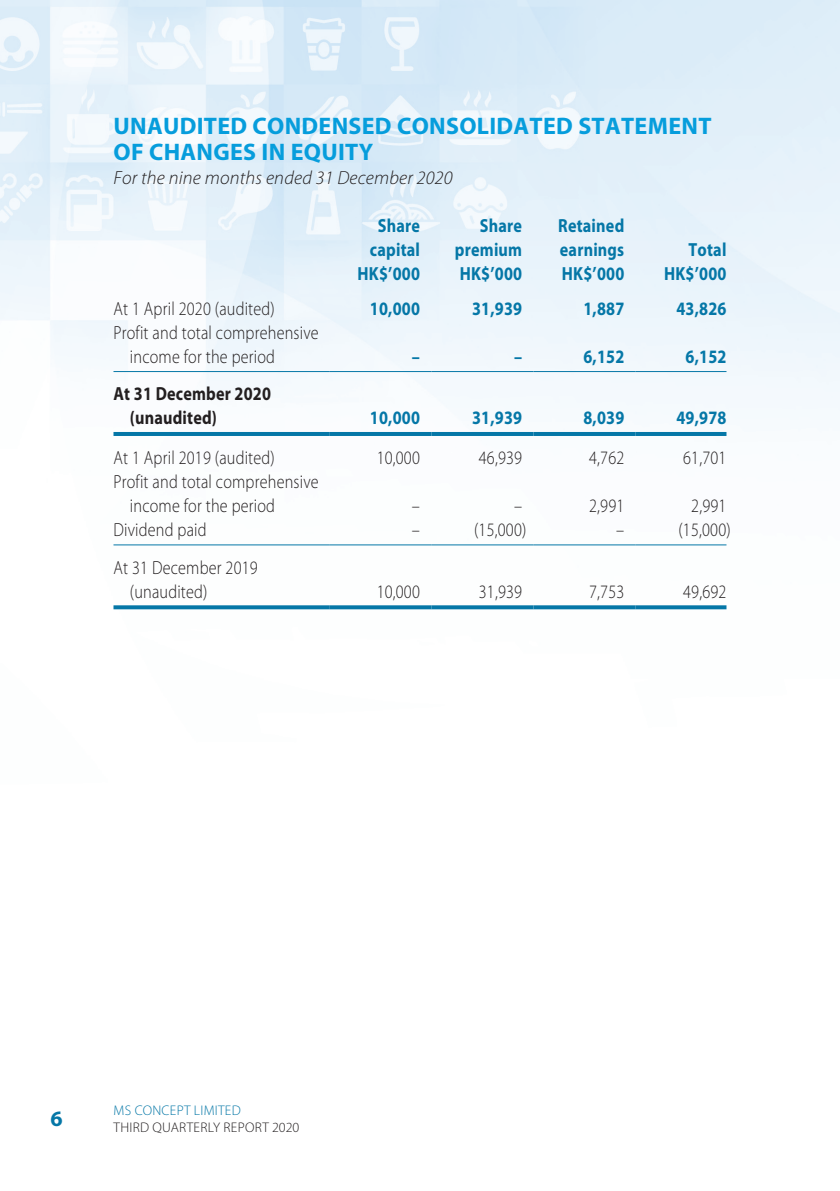
<style>
.page{position:relative;width:840px;height:1191px;background:#fff}
.page>*{position:absolute;margin:0;border:0;box-sizing:border-box;transform-origin:0 0}
._01_H1{font:700 24px/26px "Myriad Pro";letter-spacing:.01em;color:#069ddc}
.t1{font:700 22px "Myriad Pro";color:#0577a7}
._50_Table_txt{font:300 19px "Myriad Pro";letter-spacing:.015em;color:#231f20;scale:.85 1}
._50_Table_txt-2{font:700 19px "Myriad Pro";letter-spacing:.01em;color:#0577a7;scale:.85 1}
._00_txt{font:italic 300 19px "Myriad Pro";letter-spacing:.01em;color:#231f20}
._50_Table_txt-3{font:700 19px "Myriad Pro";letter-spacing:.01em;color:#231f20;scale:.85 1}
.t2{font:300 14px "Myriad Pro";letter-spacing:.02em;color:#231f20}
.t3{font:300 14px "Myriad Pro";letter-spacing:.02em;color:#0577a7}
</style>
<div class="page">
<img style="left:0;top:0;width:839px;height:610px">
<hr style="left:113px;top:371px;width:216px;height:1px;background:#0577a7">
<hr style="left:329px;top:371px;width:102px;height:1px;background:#0577a7">
<hr style="left:431px;top:371px;width:102px;height:1px;background:#0577a7">
<hr style="left:533px;top:371px;width:102px;height:1px;background:#0577a7">
<hr style="left:635px;top:371px;width:91px;height:1px;background:#0577a7">
<hr style="left:113px;top:432px;width:216px;height:4px;background:#0577a7">
<hr style="left:329px;top:432px;width:102px;height:4px;background:#0577a7">
<hr style="left:431px;top:432px;width:102px;height:4px;background:#0577a7">
<hr style="left:533px;top:432px;width:102px;height:4px;background:#0577a7">
<hr style="left:635px;top:432px;width:91px;height:4px;background:#0577a7">
<hr style="left:113px;top:544px;width:216px;height:1px;background:#0577a7">
<hr style="left:329px;top:544px;width:102px;height:1px;background:#0577a7">
<hr style="left:431px;top:544px;width:102px;height:1px;background:#0577a7">
<hr style="left:533px;top:544px;width:102px;height:1px;background:#0577a7">
<hr style="left:635px;top:544px;width:91px;height:1px;background:#0577a7">
<svg style="left:113px;top:605px;width:216px;height:4px"></svg>
<svg style="left:329px;top:605px;width:102px;height:4px"></svg>
<svg style="left:431px;top:605px;width:102px;height:4px"></svg>
<svg style="left:533px;top:605px;width:102px;height:4px"></svg>
<svg style="left:635px;top:605px;width:91px;height:4px"></svg>
<p class="_01_H1" style="left:113px;top:112px;width:599px">UNAUDITED CONDENSED CONSOLIDATED STATEMENT<br>OF CHANGES IN EQUITY</p>
<p class="_00_txt" style="left:113px;top:166px;width:340px">For the nine months ended 31 December 2020</p>
<p class="_50_Table_txt-2" style="left:377px;top:213px;width:51px">Share</p>
<p class="_50_Table_txt-2" style="left:370px;top:237px;width:60px">capital</p>
<p class="_50_Table_txt-2" style="left:479px;top:213px;width:51px">Share</p>
<p class="_50_Table_txt-2" style="left:454px;top:237px;width:80px">premium</p>
<p class="_50_Table_txt-2" style="left:558px;top:213px;width:79px">Retained</p>
<p class="_50_Table_txt-2" style="left:559px;top:237px;width:77px">earnings</p>
<p class="_50_Table_txt-2" style="left:688px;top:237px;width:46px">Total</p>
<p class="_50_Table_txt-2" style="left:357px;top:261px;width:75px">HK$’000</p>
<p class="_50_Table_txt-2" style="left:459px;top:261px;width:75px">HK$’000</p>
<p class="_50_Table_txt-2" style="left:561px;top:261px;width:75px">HK$’000</p>
<p class="_50_Table_txt-2" style="left:663px;top:261px;width:75px">HK$’000</p>
<p class="_50_Table_txt" style="left:113px;top:297px;width:191px">At 1 April 2020 (audited)</p>
<p class="_50_Table_txt-2" style="left:370px;top:296px;width:60px">10,000</p>
<p class="_50_Table_txt-2" style="left:472px;top:296px;width:60px">31,939</p>
<p class="_50_Table_txt-2" style="left:583px;top:296px;width:50px">1,887</p>
<p class="_50_Table_txt-2" style="left:676px;top:296px;width:60px">43,826</p>
<p class="_50_Table_txt" style="left:113px;top:321px;width:243px">Profit and total comprehensive</p>
<p class="_50_Table_txt" style="left:130px;top:345px;width:172px">income for the period</p>
<p class="_50_Table_txt-2" style="left:411px;top:344px;width:11px">–</p>
<p class="_50_Table_txt-2" style="left:513px;top:344px;width:11px">–</p>
<p class="_50_Table_txt-2" style="left:583px;top:344px;width:50px">6,152</p>
<p class="_50_Table_txt-2" style="left:685px;top:344px;width:50px">6,152</p>
<p class="_50_Table_txt-3" style="left:113px;top:381px;width:187px">At 31 December 2020</p>
<p class="_50_Table_txt-3" style="left:130px;top:405px;width:104px">(unaudited)</p>
<p class="_50_Table_txt-2" style="left:370px;top:405px;width:60px">10,000</p>
<p class="_50_Table_txt-2" style="left:472px;top:405px;width:60px">31,939</p>
<p class="_50_Table_txt-2" style="left:583px;top:405px;width:50px">8,039</p>
<p class="_50_Table_txt-2" style="left:676px;top:405px;width:60px">49,978</p>
<p class="_50_Table_txt" style="left:113px;top:446px;width:191px">At 1 April 2019 (audited)</p>
<p class="_50_Table_txt" style="left:376px;top:446px;width:52px">10,000</p>
<p class="_50_Table_txt" style="left:478px;top:446px;width:52px">46,939</p>
<p class="_50_Table_txt" style="left:588px;top:446px;width:43px">4,762</p>
<p class="_50_Table_txt" style="left:682px;top:446px;width:52px">61,701</p>
<p class="_50_Table_txt" style="left:113px;top:470px;width:243px">Profit and total comprehensive</p>
<p class="_50_Table_txt" style="left:130px;top:494px;width:172px">income for the period</p>
<p class="_50_Table_txt" style="left:411px;top:494px;width:11px">–</p>
<p class="_50_Table_txt" style="left:513px;top:494px;width:11px">–</p>
<p class="_50_Table_txt" style="left:588px;top:494px;width:43px">2,991</p>
<p class="_50_Table_txt" style="left:690px;top:494px;width:43px">2,991</p>
<p class="_50_Table_txt" style="left:113px;top:518px;width:111px">Dividend paid</p>
<p class="_50_Table_txt" style="left:411px;top:518px;width:11px">–</p>
<p class="_50_Table_txt" style="left:474px;top:518px;width:63px">(15,000)</p>
<p class="_50_Table_txt" style="left:616px;top:518px;width:11px">–</p>
<p class="_50_Table_txt" style="left:678px;top:518px;width:63px">(15,000)</p>
<p class="_50_Table_txt" style="left:113px;top:556px;width:171px">At 31 December 2019</p>
<p class="_50_Table_txt" style="left:130px;top:580px;width:93px">(unaudited)</p>
<p class="_50_Table_txt" style="left:376px;top:580px;width:52px">10,000</p>
<p class="_50_Table_txt" style="left:478px;top:580px;width:52px">31,939</p>
<p class="_50_Table_txt" style="left:588px;top:580px;width:43px">7,753</p>
<p class="_50_Table_txt" style="left:682px;top:580px;width:52px">49,692</p>
<p class="t1" style="left:51px;top:1104px;width:14px">6</p>
<p class="t3" style="left:114px;top:1101px;width:129px">MS CONCEPT LIMITED</p>
<p class="t2" style="left:114px;top:1118px;width:187px">THIRD QUARTERLY REPORT 2020</p>
</div>
